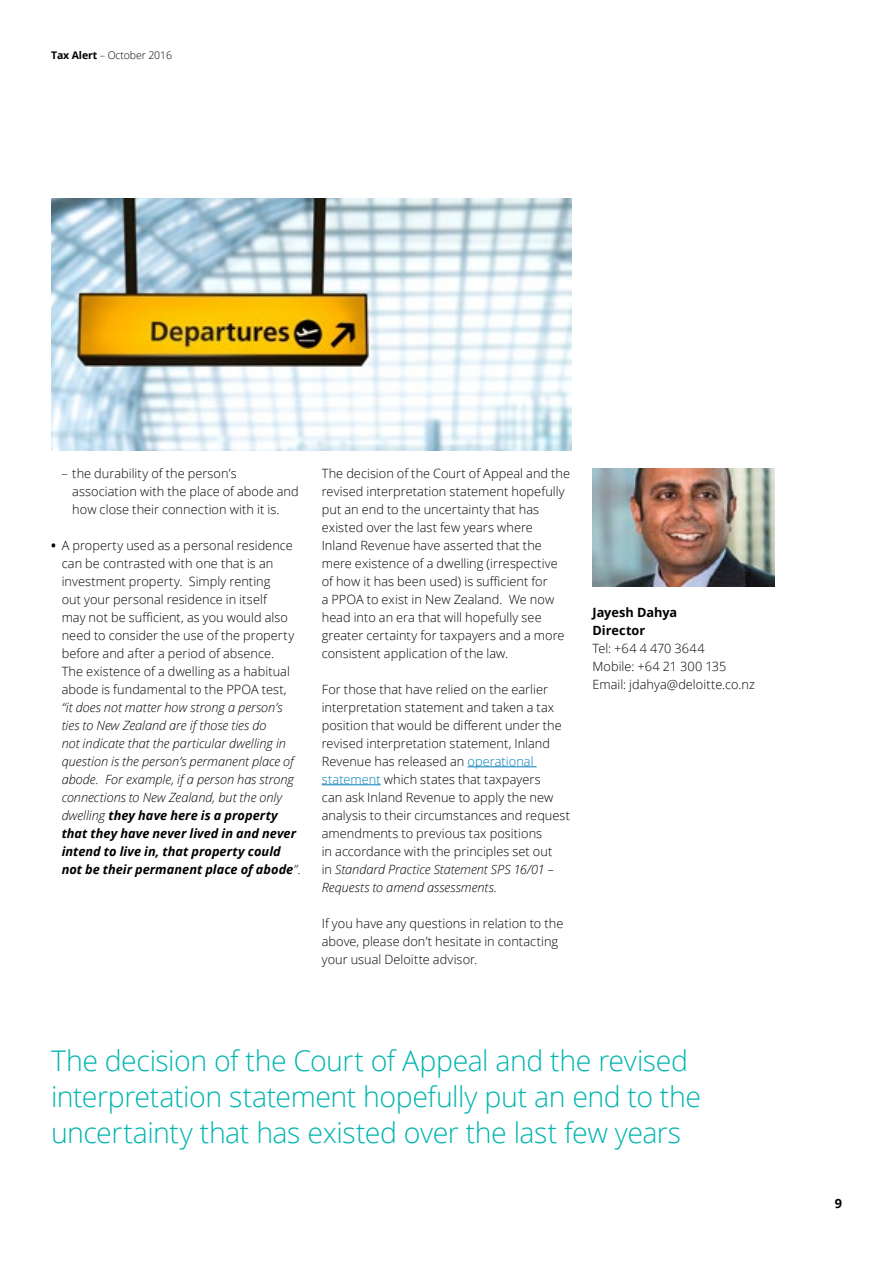
<style>
.page{position:relative;width:893px;height:1263px;background:#fff}
.page>*{position:absolute;margin:0;border:0;box-sizing:border-box;transform-origin:0 0}
.t1{font:300 28.5px/36px "Open Sans";letter-spacing:-.015em;color:#00b5af}
.t2{font:300 12.75px/18px "Open Sans";letter-spacing:.005em;color:#000}
.t3{font:italic 300 12.75px/18px "Open Sans";color:#000}
.t4{font:700 12.75px/18px "Open Sans";color:#000}
.t5{font:300 10.5px "Open Sans";letter-spacing:-.01em;color:#000}
.s1{font-weight:700}
.s2{font-style:normal}
.s3{color:#007db6}
.s4{font-style:italic}
</style>
<div class="page">
<hr style="left:467px;top:766px;width:70px;height:1px;background:#007db6">
<hr style="left:322px;top:784px;width:59px;height:1px;background:#007db6">
<img style="left:51px;top:198px;width:520px;height:252px">
<img style="left:592px;top:468px;width:182px;height:119px">
<p class="t5" style="left:51px;top:48px;width:122px"><span class="s1">Tax Alert</span> – October 2016</p>
<p class="t2" style="left:72px;top:464px;width:228px;text-indent:-11px">– the durability of the person’s association with the place of abode and how close their connection with it is.</p>
<p class="t2" style="left:62px;top:536px;width:234px;text-indent:-11px"><span class="s1">•</span> A property used as a personal residence can be contrasted with one that is an investment property. Simply renting<br>out your personal residence in itself<br>may not be sufficient, as you would also need to consider the use of the property before and after a period of absence.<br>The existence of a dwelling as a habitual abode is fundamental to the PPOA test,</p>
<p class="t3" style="left:62px;top:698px;width:240px">“it does not matter how strong a person’s ties to New Zealand are if those ties do<br>not indicate that the particular dwelling in question is the person’s permanent place of abode. For example, if a person has strong connections to New Zealand, but the only dwelling <span class="s1">they have here is a property that they have never lived in and never intend to live in, that property could not be their permanent place of abode</span>”<span class="s2">.</span></p>
<p class="t2" style="left:322px;top:464px;width:250px">The decision of the Court of Appeal and the revised interpretation statement hopefully put an end to the uncertainty that has existed over the last few years where Inland Revenue have asserted that the mere existence of a dwelling (irrespective of how it has been used) is sufficient for<br>a PPOA to exist in New Zealand. We now head into an era that will hopefully see greater certainty for taxpayers and a more consistent application of the law.</p>
<p class="t2" style="left:322px;top:680px;width:250px">For those that have relied on the earlier interpretation statement and taken a tax position that would be different under the revised interpretation statement, Inland Revenue has released an <span class="s3">operational statement</span> which states that taxpayers<br>can ask Inland Revenue to apply the new analysis to their circumstances and request amendments to previous tax positions<br>in accordance with the principles set out<br>in <span class="s4">Standard Practice Statement SPS 16/01 – Requests to amend assessments.</span></p>
<p class="t2" style="left:322px;top:914px;width:243px">If you have any questions in relation to the above, please don’t hesitate in contacting your usual Deloitte advisor.</p>
<p class="t4" style="left:592px;top:603px;width:86px">Jayesh Dahya<br>Director</p>
<p class="t2" style="left:592px;top:639px;width:164px">Tel: +64 4 470 3644<br>Mobile: +64 21 300 135<br>Email: jdahya@deloitte.co.nz</p>
<h1 class="t1" style="left:51px;top:1042px;width:652px">The decision of the Court of Appeal and the revised interpretation statement hopefully put an end to the uncertainty that has existed over the last few years</h1>
<p class="t4" style="left:835px;top:1194px;width:9px">9</p>
</div>
